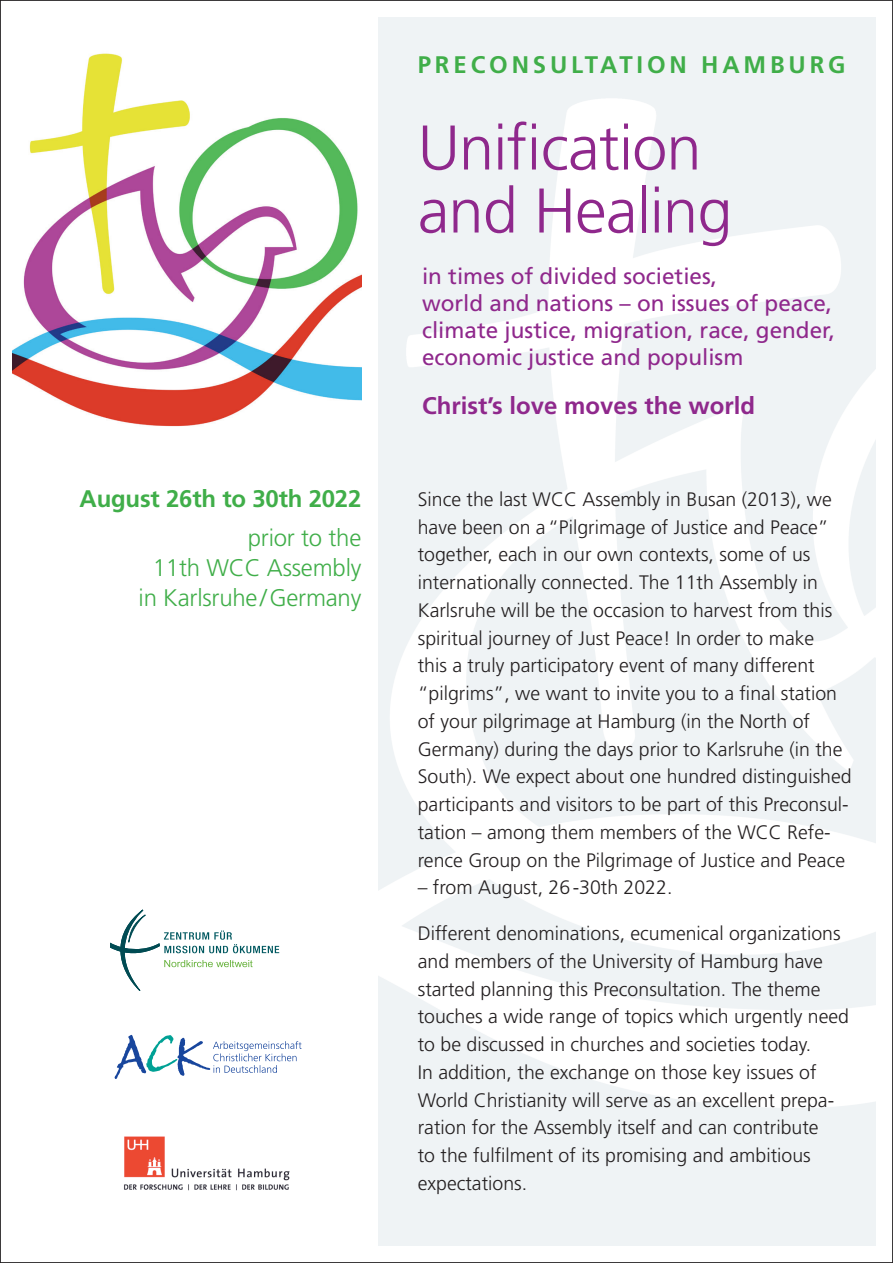
<style>
.page{position:relative;width:893px;height:1263px;background:#fff}
.page>*{position:absolute;margin:0;border:0;box-sizing:border-box;transform-origin:0 0}
.t1{font:300 63px/63px "Frutiger LT Std";letter-spacing:-.01em;color:#8f288c}
.t2{font:300 24px/30px "Frutiger LT Std";letter-spacing:-.01em;color:#40ae49;text-align:right}
.t3{font:700 24px "Frutiger LT Std";color:#8f288c}
.t4{font:700 24px "Frutiger LT Std";letter-spacing:.16em;color:#40ae49}
.t5{font:700 24px "Frutiger LT Std";letter-spacing:-.01em;color:#40ae49}
.t6{font:22.5px/27px "Frutiger LT Std";color:#8f288c}
.t7{font:300 19.5px/27.8px "Frutiger LT Std";color:#231f20}
</style>
<div class="page">
<div style="left:378px;top:17px;width:498px;height:1229px;background:#eff3f5"></div>
<img style="left:378px;top:99px;width:498px;height:1008px">
<img style="left:13px;top:53px;width:348px;height:374px">
<svg style="left:110px;top:910px;width:169px;height:81px"></svg>
<img style="left:124px;top:1136px;width:166px;height:55px">
<svg style="left:115px;top:1035px;width:187px;height:44px"></svg>
<p class="t5" style="left:80px;top:485px;width:283px">August 26th to 30th 2022</p>
<p class="t2" style="left:139px;top:523px;width:224px">prior to the<br>11th WCC Assembly in Karlsruhe/Germany</p>
<p class="t4" style="left:418px;top:51px;width:429px">PRECONSULTATION HAMBURG</p>
<h1 class="t1" style="left:418px;top:117px;width:316px">Unification and Healing</h1>
<p class="t6" style="left:422px;top:262px;width:415px">in times of divided societies,<br>world and nations – on issues of peace, climate justice, migration, race, gender, economic justice and populism</p>
<p class="t3" style="left:422px;top:392px;width:334px">Christ’s love moves the world</p>
<p class="t7" style="left:418px;top:485px;width:435px">Since the last WCC Assembly in Busan (2013), we have been on a“Pilgrimage of Justice and Peace” together, each in our own contexts, some of us internationally connected. The 11th Assembly in Karlsruhe will be the occasion to harvest from this spiritual journey of Just Peace! In order to make<br>this a truly participatory event of many different “pilgrims”, we want to invite you to a final station of your pilgrimage at Hamburg (in the North of Germany) during the days prior to Karlsruhe (in the South). We expect about one hundred distinguished participants and visitors to be part of this Preconsul&shy;tation – among them members of the WCC Refe&shy;rence Group on the Pilgrimage of Justice and Peace</p>
<p class="t7" style="left:418px;top:874px;width:256px">– from August, 26-30th 2022.</p>
<p class="t7" style="left:418px;top:920px;width:433px">Different denominations, ecumenical organizations and members of the University of Hamburg have started planning this Preconsultation. The theme touches a wide range of topics which urgently need to be discussed in churches and societies today.<br>In addition, the exchange on those key issues of World Christianity will serve as an excellent prepa&shy;ration for the Assembly itself and can contribute<br>to the fulfilment of its promising and ambitious expectations.</p>
</div>
